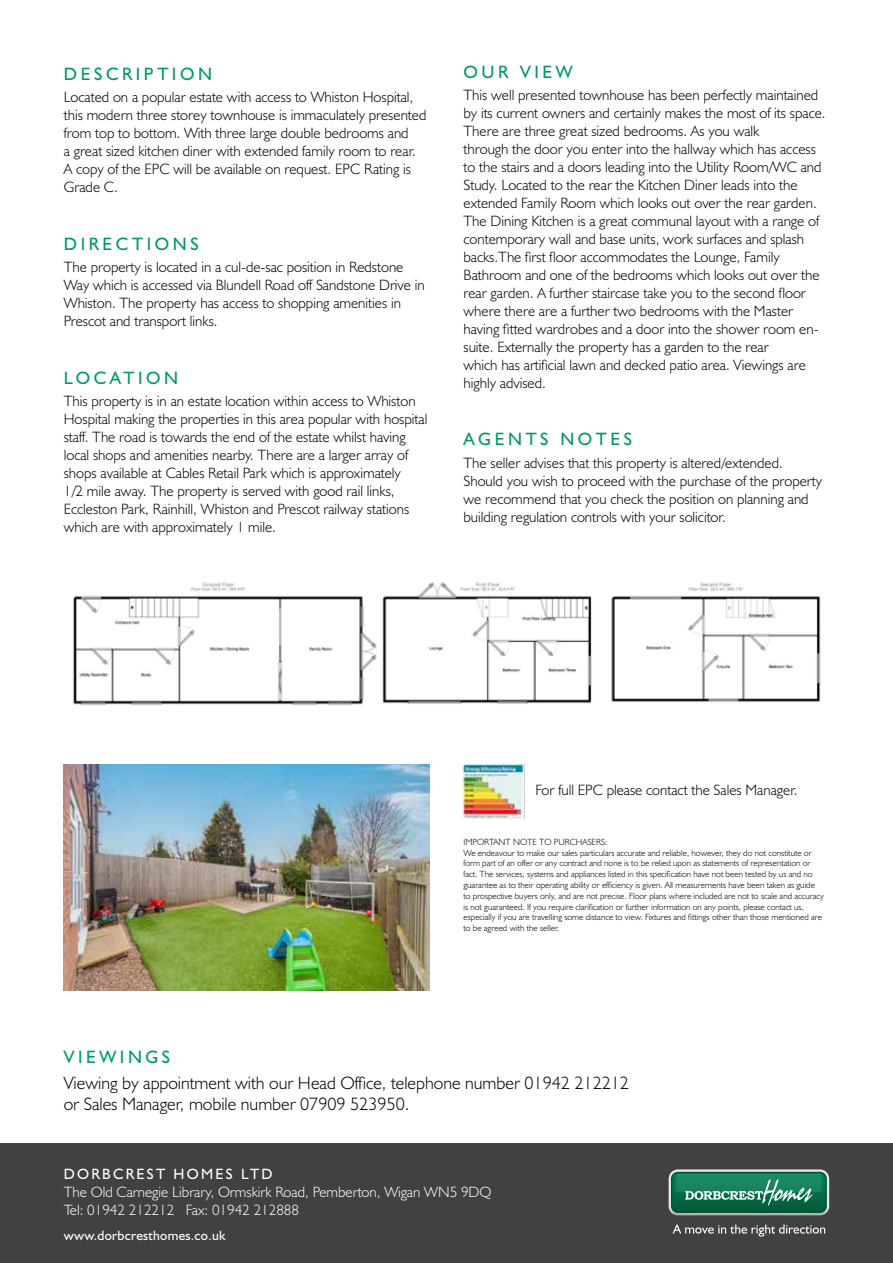
<style>
.page{position:relative;width:893px;height:1263px;background:#fff}
.page>*{position:absolute;margin:0;border:0;box-sizing:border-box;transform-origin:0 0}
.t1{font:300 18px/21.6px "Humanist 521 BT";color:#000}
.t2{font:18px "Humanist 521 BT";letter-spacing:.2em;color:#009a66}
.t3{font:300 15px/18px "Humanist 521 BT";color:#000}
.t4{font:300 15px/18px "Humanist 521 BT";color:#fff}
.t5{font:15px "Humanist 521 BT";letter-spacing:.15em;color:#fff}
.t6{font:13.5px "Humanist 521 BT";letter-spacing:.02em;color:#fff}
.t7{font:300 9px/10.8px "Humanist 521 BT";color:#000}
</style>
<div class="page">
<div style="left:0;top:1144px;width:893px;height:119px;background:#414042"></div>
<svg style="left:673px;top:1224px;width:152px;height:12px"></svg>
<svg style="left:669px;top:1169px;width:160px;height:46px;background:#39896d"></svg>
<img style="left:64px;top:764px;width:365px;height:227px">
<img style="left:73px;top:582px;width:748px;height:123px">
<img style="left:462px;top:764px;width:62px;height:54px">
<p class="t2" style="left:64px;top:63px;width:150px">DESCRIPTION</p>
<p class="t3" style="left:64px;top:88px;width:364px">Located on a popular estate with access to Whiston Hospital, this modern three storey townhouse is immaculately presented from top to bottom. With three large double bedrooms and<br>a great sized kitchen diner with extended family room to rear.<br>A copy of the EPC will be available on request. EPC Rating is Grade C.</p>
<p class="t2" style="left:64px;top:232px;width:136px">DIRECTIONS</p>
<p class="t3" style="left:64px;top:258px;width:363px">The property is located in a cul-de-sac position in Redstone Way which is accessed via Blundell Road off Sandstone Drive in Whiston. The property has access to shopping amenities in Prescot and transport links.</p>
<p class="t2" style="left:64px;top:366px;width:116px">LOCATION</p>
<p class="t3" style="left:64px;top:391px;width:365px">This property is in an estate location within access to Whiston Hospital making the properties in this area popular with hospital staff. The road is towards the end of the estate whilst having local shops and amenities nearby. There are a larger array of shops available at Cables Retail Park which is approximately<br>1/2 mile away. The property is served with good rail links, Eccleston Park, Rainhill, Whiston and Prescot railway stations which are with approximately 1 mile.</p>
<p class="t2" style="left:463px;top:60px;width:111px">OUR VIEW</p>
<p class="t3" style="left:463px;top:85px;width:364px">This well presented townhouse has been perfectly maintained by its current owners and certainly makes the most of its space.<br>There are three great sized bedrooms. As you walk<br>through the door you enter into the hallway which has access to the stairs and a doors leading into the Utility Room/WC and Study. Located to the rear the Kitchen Diner leads into the extended Family Room which looks out over the rear garden.<br>The Dining Kitchen is a great communal layout with a range of contemporary wall and base units, work surfaces and splash backs.The first floor accommodates the Lounge, Family Bathroom and one of the bedrooms which looks out over the rear garden. A further staircase take you to the second floor where there are a further two bedrooms with the Master having fitted wardrobes and a door into the shower room en&shy;suite. Externally the property has a garden to the rear<br>which has artificial lawn and decked patio area. Viewings are highly advised.</p>
<p class="t2" style="left:463px;top:428px;width:170px">AGENTS NOTES</p>
<p class="t3" style="left:463px;top:453px;width:360px">The seller advises that this property is altered/extended.<br>Should you wish to proceed with the purchase of the property we recommend that you check the position on planning and building regulation controls with your solicitor.</p>
<p class="t3" style="left:535px;top:780px;width:264px">For full EPC please contact the Sales Manager.</p>
<p class="t7" style="left:463px;top:836px;width:362px">IMPORTANT NOTE TO PURCHASERS:<br>We endeavour to make our sales particulars accurate and reliable, however, they do not constitute or form part of an offer or any contract and none is to be relied upon as statements of representation or fact. The services, systems and appliances listed in this specification have not been tested by us and no guarantee as to their operating ability or efficiency is given. All measurements have been taken as guide to prospective buyers only, and are not precise. Floor plans where included are not to scale and accuracy is not guaranteed. If you require clarification or further information on any points, please contact us, especially if you are travelling some distance to view. Fixtures and fittings other than those mentioned are to be agreed with the seller.</p>
<p class="t2" style="left:64px;top:1046px;width:108px">VIEWINGS</p>
<p class="t1" style="left:64px;top:1071px;width:567px">Viewing by appointment with our Head Office, telephone number 01942 212212 or Sales Manager, mobile number 07909 523950.</p>
<p class="t5" style="left:64px;top:1165px;width:210px">DORBCREST HOMES LTD</p>
<p class="t4" style="left:64px;top:1183px;width:429px">The Old Carnegie Library, Ormskirk Road, Pemberton, Wigan WN5 9DQ<br>Tel: 01942 212212 Fax: 01942 212888</p>
<p class="t6" style="left:64px;top:1227px;width:163px">www.dorbcresthomes.co.uk</p>
</div>
